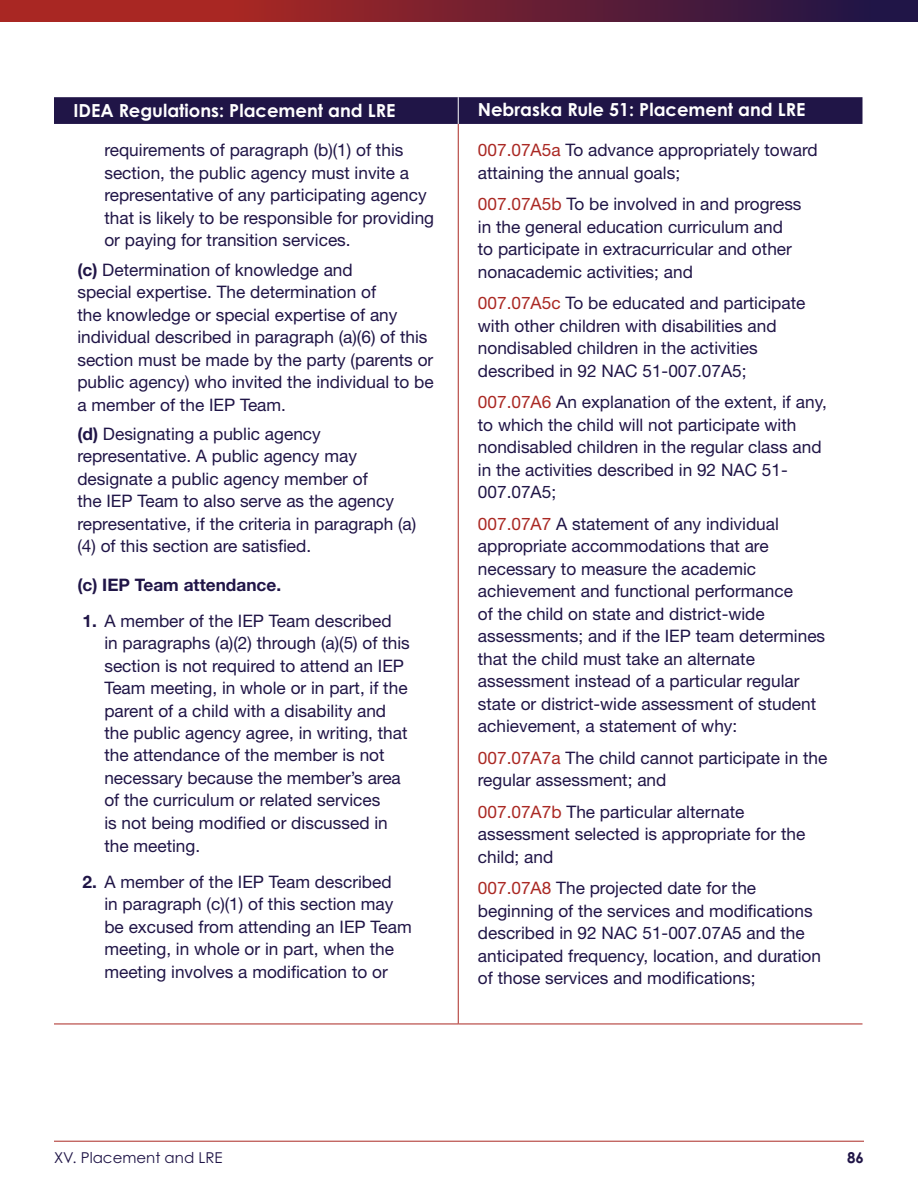
<style>
.page{position:relative;width:918px;height:1188px;background:#fff}
.page>*{position:absolute;margin:0;border:0;box-sizing:border-box;transform-origin:0 0}
.t1{font:700 18px "Century Gothic Pro";color:#fff}
.t2{font:17.25px/22.5px "Helvetica Neue LT Std";color:#201547}
.t3{font:700 17.25px "Helvetica Neue LT Std";color:#201547}
.t4{font:15px "Century Gothic Pro";color:#201547}
.t5{font:700 15px "Century Gothic Pro";color:#201547}
.s1{font-weight:700}
.s2{color:#aa2823}
</style>
<div class="page">
<svg style="left:0;top:0;width:918px;height:22px;background:#721f31"></svg>
<svg style="left:54px;top:97px;width:808px;height:27px;background:#221748"></svg>
<hr style="left:458px;top:124px;width:1px;height:900px;background:#aa2823">
<hr style="left:54px;top:1024px;width:404px;height:1px;background:#aa2823">
<hr style="left:458px;top:1024px;width:404px;height:1px;background:#aa2823">
<hr style="left:54px;top:1141px;width:810px;height:1px;background:#aa2823">
<p class="t1" style="left:74px;top:99px;width:324px">IDEA Regulations: Placement and LRE</p>
<p class="t2" style="left:104px;top:139px;width:331px">requirements of paragraph (b)(1) of this section, the public agency must invite a representative of any participating agency that is likely to be responsible for providing or paying for transition services</p>
<p class="t2" style="left:77px;top:258px;width:358px"><span class="s1">(c)</span> Determination of knowledge and<br>special expertise The determination of<br>the knowledge or special expertise of any individual described in paragraph (a)(6) of this section must be made by the party (parents or public agency) who invited the individual to be a member of the IEP Team</p>
<p class="t2" style="left:77px;top:422px;width:340px"><span class="s1">(d)</span> Designating a public agency representative A public agency may designate a public agency member of<br>the IEP Team to also serve as the agency representative, if the criteria in paragraph (a) (4) of this section are satisfied</p>
<p class="t3" style="left:77px;top:574px;width:205px">(c) IEP Team attendance.</p>
<p class="t2" style="left:104px;top:609px;width:307px;text-indent:-22px"><span class="s1">1.</span> A member of the IEP Team described<br>in paragraphs (a)(2) through (a)(5) of this section is not required to attend an IEP Team meeting, in whole or in part, if the parent of a child with a disability and the public agency agree, in writing, that the attendance of the member is not necessary because the member’s area of the curriculum or related services<br>is not being modified or discussed in the meeting</p>
<p class="t2" style="left:104px;top:870px;width:309px;text-indent:-22px"><span class="s1">2.</span> A member of the IEP Team described<br>in paragraph (c)(1) of this section may be excused from attending an IEP Team meeting, in whole or in part, when the meeting involves a modification to or</p>
<p class="t1" style="left:478px;top:99px;width:329px">Nebraska Rule 51: Placement and LRE</p>
<p class="t2" style="left:478px;top:139px;width:341px"><span class="s2">007 07A5a</span> To advance appropriately toward attaining the annual goals;</p>
<p class="t2" style="left:478px;top:193px;width:325px"><span class="s2">007 07A5b</span> To be involved in and progress in the general education curriculum and to participate in extracurricular and other nonacademic activities; and</p>
<p class="t2" style="left:478px;top:292px;width:329px"><span class="s2">007 07A5c</span> To be educated and participate with other children with disabilities and nondisabled children in the activities described in 92 NAC 51-007 07A5;</p>
<p class="t2" style="left:478px;top:391px;width:350px"><span class="s2">007 07A6</span> An explanation of the extent, if any, to which the child will not participate with nondisabled children in the regular class and in the activities described in 92 NAC 51-<br>007 07A5;</p>
<p class="t2" style="left:478px;top:512px;width:349px"><span class="s2">007 07A7</span> A statement of any individual appropriate accommodations that are necessary to measure the academic achievement and functional performance<br>of the child on state and district-wide assessments; and if the IEP team determines that the child must take an alternate assessment instead of a particular regular state or district-wide assessment of student achievement, a statement of why:</p>
<p class="t2" style="left:478px;top:746px;width:351px"><span class="s2">007 07A7a</span> The child cannot participate in the regular assessment; and</p>
<p class="t2" style="left:478px;top:800px;width:329px"><span class="s2">007 07A7b</span> The particular alternate assessment selected is appropriate for the child; and</p>
<p class="t2" style="left:478px;top:877px;width:345px"><span class="s2">007 07A8</span> The projected date for the beginning of the services and modifications described in 92 NAC 51-007 07A5 and the anticipated frequency, location, and duration of those services and modifications;</p>
<p class="t4" style="left:54px;top:1149px;width:170px">XV. Placement and LRE</p>
<p class="t5" style="left:847px;top:1148px;width:18px">86</p>
</div>
